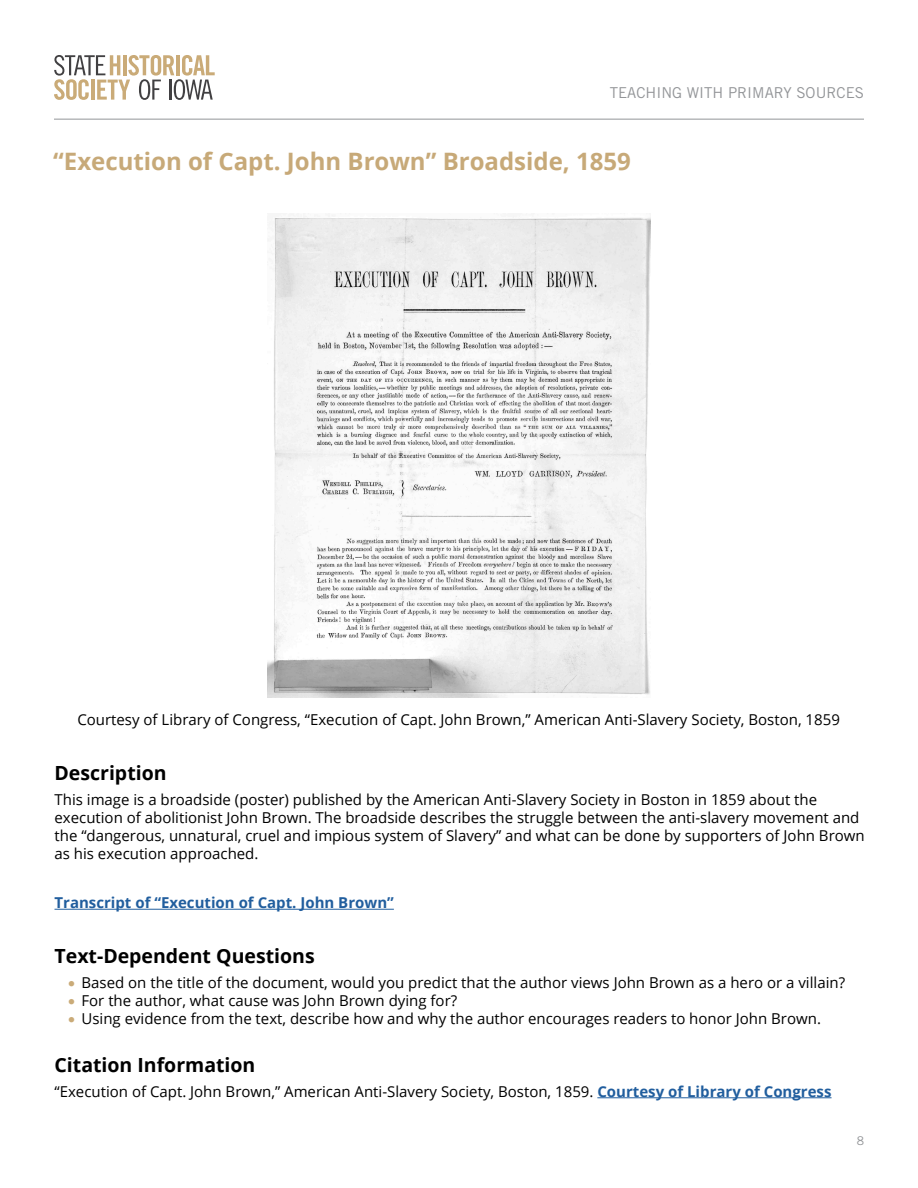
<style>
.page{position:relative;width:918px;height:1188px;background:#fff}
.page>*{position:absolute;margin:0;border:0;box-sizing:border-box;transform-origin:0 0}
.t1{font:700 24px "Open Sans";color:#c7a978}
.t2{font:700 19.5px "Open Sans";color:#000}
.t3{font:15px/18px "Open Sans";color:#000}
.t4{font:700 15px "Open Sans";color:#215e9e}
.t5{font:15px "Trade Gothic LT Std";color:#939598}
.t6{font:12px "Trade Gothic LT Std";color:#939598}
.s1{color:#caab78}
.s2{font-weight:700;color:#215e9e}
</style>
<div class="page">
<hr style="left:54px;top:119px;width:810px;height:1px;background:#939598">
<svg style="left:54px;top:55px;width:161px;height:45px"></svg>
<hr style="left:597px;top:1097px;width:235px;height:1px;background:#215e9e">
<hr style="left:55px;top:909px;width:339px;height:1px;background:#215e9e">
<img style="left:267px;top:215px;width:384px;height:482px">
<p class="t5" style="left:610px;top:83px;width:256px">TEACHING WITH PRIMARY SOURCES</p>
<h2 class="t1" style="left:53px;top:144px;width:579px">“Execution of Capt. John Brown” Broadside, 1859</h2>
<p class="t3" style="left:77px;top:710px;width:764px">Courtesy of Library of Congress, “Execution of Capt. John Brown,” American Anti-Slavery Society, Boston, 1859</p>
<p class="t2" style="left:55px;top:759px;width:114px">Description</p>
<p class="t3" style="left:55px;top:790px;width:812px">This image is a broadside (poster) published by the American Anti-Slavery Society in Boston in 1859 about the execution of abolitionist John Brown. The broadside describes the struggle between the anti-slavery movement and the “dangerous, unnatural, cruel and impious system of Slavery” and what can be done by supporters of John Brown as his execution approached.</p>
<p class="t4" style="left:55px;top:892px;width:341px">Transcript of “Execution of Capt. John Brown”</p>
<p class="t2" style="left:55px;top:942px;width:262px">Text-Dependent Questions</p>
<p class="t3" style="left:68px;top:973px;width:779px"><span class="s1">•</span> Based on the title of the document, would you predict that the author views John Brown as a hero or a villain?</p>
<p class="t3" style="left:68px;top:991px;width:391px"><span class="s1">•</span> For the author, what cause was John Brown dying for?</p>
<p class="t3" style="left:68px;top:1009px;width:754px"><span class="s1">•</span> Using evidence from the text, describe how and why the author encourages readers to honor John Brown.</p>
<p class="t2" style="left:55px;top:1051px;width:202px">Citation Information</p>
<p class="t3" style="left:55px;top:1082px;width:779px">“Execution of Capt. John Brown,” American Anti-Slavery Society, Boston, 1859. <span class="s2">Courtesy of Library of Congress</span></p>
<p class="t6" style="left:857px;top:1133px;width:9px">8</p>
</div>
